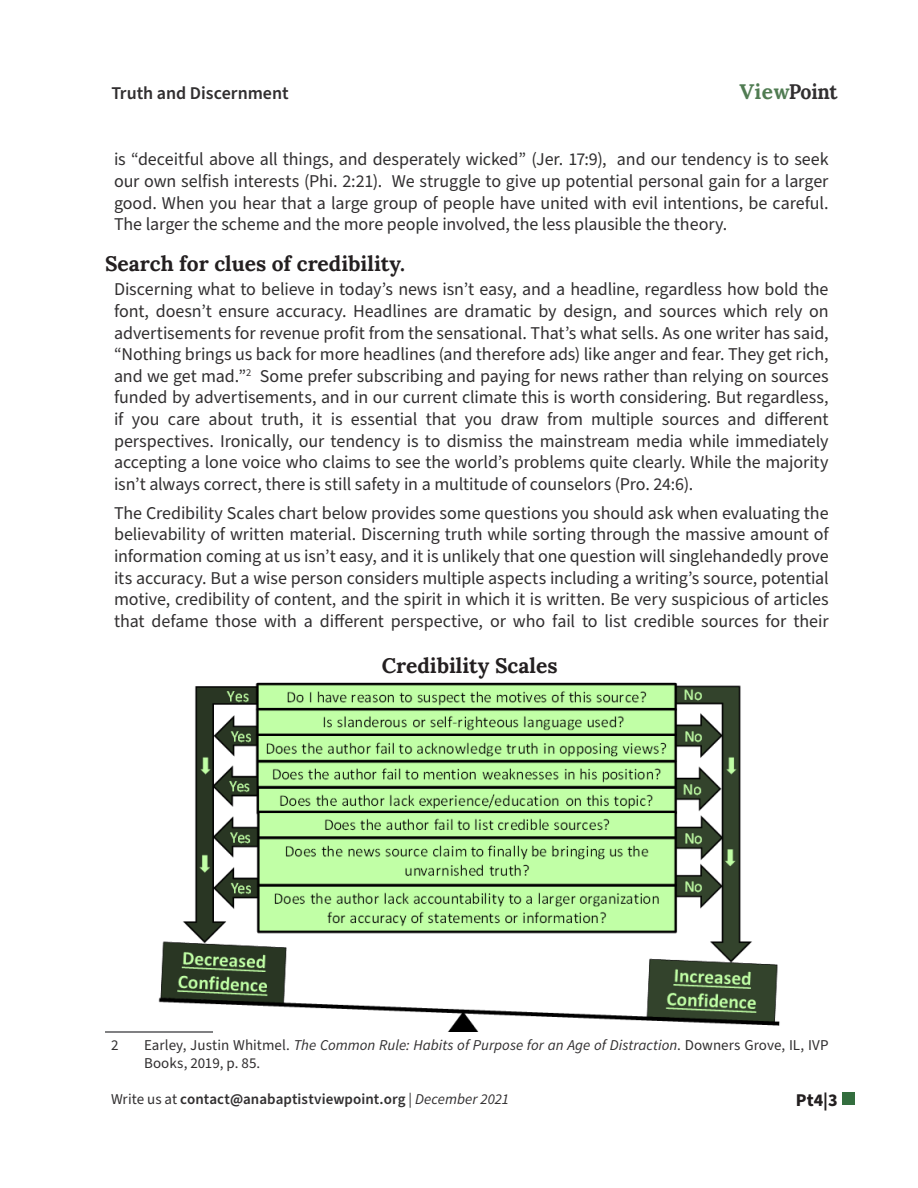
<style>
.page{position:relative;width:918px;height:1188px;background:#fff}
.page>*{position:absolute;margin:0;border:0;box-sizing:border-box;transform-origin:0 0}
.t1{font:700 21px "Lora";color:#231f20}
.t2{font:700 21px "Lora";letter-spacing:-.01em;color:#312f30;scale:.93 1}
.Body_Text{font:18px/21.6px "Source Sans Pro";letter-spacing:-.005em;color:#312f30;text-align:justify}
.t3{font:600 18px "Source Sans Pro";color:#312f30}
.t4{font:700 18px "Source Sans Pro";color:#231f20}
.Footnotes{font:15px/18px "Source Sans Pro";letter-spacing:.005em;color:#312f30}
.t5{font:600 15px "Source Sans Pro";letter-spacing:.005em;color:#312f30}
.s1{color:#507c52}
.s2{font-style:italic}
.s3{font-weight:400}
.s4{font-weight:400;font-style:italic}
</style>
<div class="page">
<div style="left:842px;top:1093px;width:13px;height:12px;background:#336e3e"></div>
<hr style="left:105px;top:1031px;width:108px;height:2px;background:#57585a">
<img style="left:158px;top:682px;width:622px;height:349px">
<p class="t3" style="left:111px;top:81px;width:179px">Truth and Discernment</p>
<p class="t2" style="left:740px;top:76px;width:107px"><span class="s1">View</span>Point</p>
<p class="Body_Text" style="left:114px;top:149px;width:716px">is “deceitful above all things, and desperately wicked” (Jer. 17:9), and our tendency is to seek our own selfish interests (Phi. 2:21). We struggle to give up potential personal gain for a larger good. When you hear that a large group of people have united with evil intentions, be careful.<br>The larger the scheme and the more people involved, the less plausible the theory.</p>
<h5 class="t1" style="left:105px;top:247px;width:302px">Search for clues of credibility.</h5>
<p class="Body_Text" style="left:114px;top:279px;width:716px">Discerning what to believe in today’s news isn’t easy, and a headline, regardless how bold the font, doesn’t ensure accuracy. Headlines are dramatic by design, and sources which rely on advertisements for revenue profit from the sensational. That’s what sells. As one writer has said, “Nothing brings us back for more headlines (and therefore ads) like anger and fear. They get rich, and we get mad.”<sup>2</sup> Some prefer subscribing and paying for news rather than relying on sources funded by advertisements, and in our current climate this is worth considering. But regardless, if you care about truth, it is essential that you draw from multiple sources and different perspectives. Ironically, our tendency is to dismiss the mainstream media while immediately accepting a lone voice who claims to see the world’s problems quite clearly. While the majority isn’t always correct, there is still safety in a multitude of counselors (Pro. 24:6).</p>
<p class="Body_Text" style="left:114px;top:503px;width:716px">The Credibility Scales chart below provides some questions you should ask when evaluating the believability of written material. Discerning truth while sorting through the massive amount of information coming at us isn’t easy, and it is unlikely that one question will singlehandedly prove its accuracy. But a wise person considers multiple aspects including a writing’s source, potential motive, credibility of content, and the spirit in which it is written. Be very suspicious of articles that defame those with a different perspective, or who fail to list credible sources for their</p>
<h5 class="t1" style="left:382px;top:650px;width:177px">Credibility Scales</h5>
<p class="Footnotes" style="left:111px;top:1036px;width:9px">2</p>
<p class="Footnotes" style="left:144px;top:1036px;width:686px">Earley, Justin Whitmel. <span class="s2">The Common Rule: Habits of Purpose for an Age of Distraction</span>. Downers Grove, IL, IVP<br>Books, 2019, p. 85.</p>
<p class="t5" style="left:111px;top:1089px;width:400px"><span class="s3">Write us at</span> contact@anabaptistviewpoint.org <span class="s3">|</span> <span class="s4">December 2021</span></p>
<p class="t4" style="left:796px;top:1087px;width:43px">Pt4|3</p>
</div>
